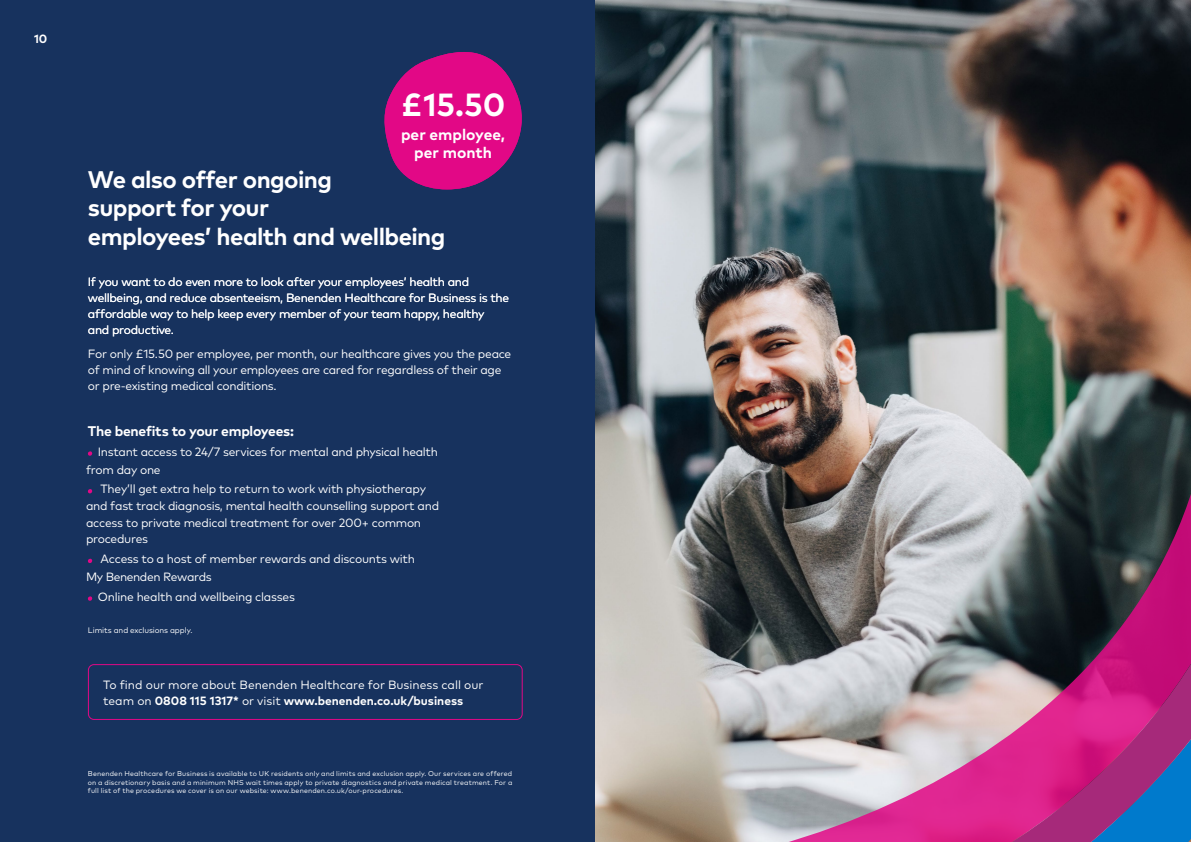
<style>
.page{position:relative;width:1191px;height:842px;background:#fff}
.page>*{position:absolute;margin:0;border:0;box-sizing:border-box;transform-origin:0 0}
.t1{font:700 32px "Mark Pro";color:#fff}
.t2{font:700 30px "Mark Pro";color:#fff}
.t3{font:700 24px/28.8px "Mark Pro";letter-spacing:-.025em;color:#fff}
.t4{font:700 15.6px/18px "Mark Pro";color:#fff;text-align:center}
.t5{font:700 14px "Mark Pro";letter-spacing:-.02em;color:#fff}
.t6{font:12px/16px "Mark Pro";letter-spacing:-.025em;color:#fff}
.t7{font:12px/16px "Mark Pro";color:#fff}
.t8{font:700 12px "Mark Pro";color:#fff}
.t9{font:8px "Mark Pro";letter-spacing:-.01em;color:#fff}
.t10{font:7px/8.4px "Mark Pro";letter-spacing:.015em;color:#fff;text-align:justify}
.s1{font-weight:700}
</style>
<div class="page">
<div style="left:0;top:0;width:595px;height:842px;background:#17325e"></div>
<img style="left:595px;top:0;width:596px;height:442px">
<svg style="left:595px;top:442px;width:596px;height:400px;background:#957a8c"></svg>
<div style="left:88px;top:664px;width:435px;height:56px;border:1px solid #e20886;border-radius:6px"></div>
<svg style="left:88px;top:451px;width:4px;height:5px"></svg>
<svg style="left:88px;top:489px;width:4px;height:4px"></svg>
<svg style="left:88px;top:559px;width:4px;height:4px"></svg>
<svg style="left:88px;top:596px;width:4px;height:5px"></svg>
<svg style="left:384px;top:52px;width:138px;height:137px"></svg>
<p class="t8" style="left:34px;top:29px;width:15px">10</p>
<h2 class="t2" style="left:398px;top:81px;width:111px">£12.80<sup>^</sup></h2>
<h1 class="t1" style="left:401px;top:80px;width:106px">£15.50</h1>
<p class="t4" style="left:401px;top:124px;width:106px">per employee, per month</p>
<h3 class="t3" style="left:88px;top:163px;width:359px">We also offer ongoing<br>support for your<br>employees’ health and wellbeing</h3>
<p class="t6" style="left:88px;top:273px;width:423px">If you want to do even more to look after your employees’ health and wellbeing, and reduce absenteeism, Benenden Healthcare for Business is the affordable way to help keep every member of your team happy, healthy<br>and productive.</p>
<p class="t6" style="left:88px;top:345px;width:425px">For only £15.50 per employee, per month, our healthcare gives you the peace of mind of knowing all your employees are cared for regardless of their age or pre-existing medical conditions.</p>
<p class="t6" style="left:88px;top:345px;width:398px;text-indent:60px">2 8 ^ per employ e, per month, our healthcare gives you the peace of mind of knowing all your employees are cared for r gardless of thei age or pre-existing medical conditions.</p>
<p class="t5" style="left:88px;top:420px;width:207px">The benefits to your employees:</p>
<p class="t6" style="left:86px;top:441px;width:353px;line-height:18px;text-indent:12px">Instant access to 24/7 services for mental and physical health from day one</p>
<p class="t6" style="left:86px;top:479px;width:354px;line-height:16.8px;text-indent:15px">They’ll get extra help to return to work with physiotherapy and fast track diagnosis, mental health counselling support and access to private medical treatment for over 200+ common procedures</p>
<p class="t6" style="left:86px;top:549px;width:330px;line-height:18px;text-indent:15px">Access to a host of member rewards and discounts with<br>My Benenden Rewards</p>
<p class="t6" style="left:98px;top:587px;width:198px">Online health and wellbeing classes</p>
<p class="t9" style="left:88px;top:624px;width:106px">Limits and exclusions apply.</p>
<p class="t7" style="left:103px;top:675px;width:382px">To find our more about Benenden Healthcare for Business call our team on <span class="s1">0808 115 1317*</span> or visit <span class="s1">www.benenden.co.uk/business</span></p>
<p class="t10" style="left:88px;top:769px;width:426px">Benenden Healthcare for Business is available to UK residents only and limits and exclusion apply. Our services are offered on a discretionary basis and a minimum NHS wait times apply to private diagnostics and private medical treatment. For a full list of the procedures we cover is on our website: www.benenden.co.uk/our-procedures.</p>
</div>
